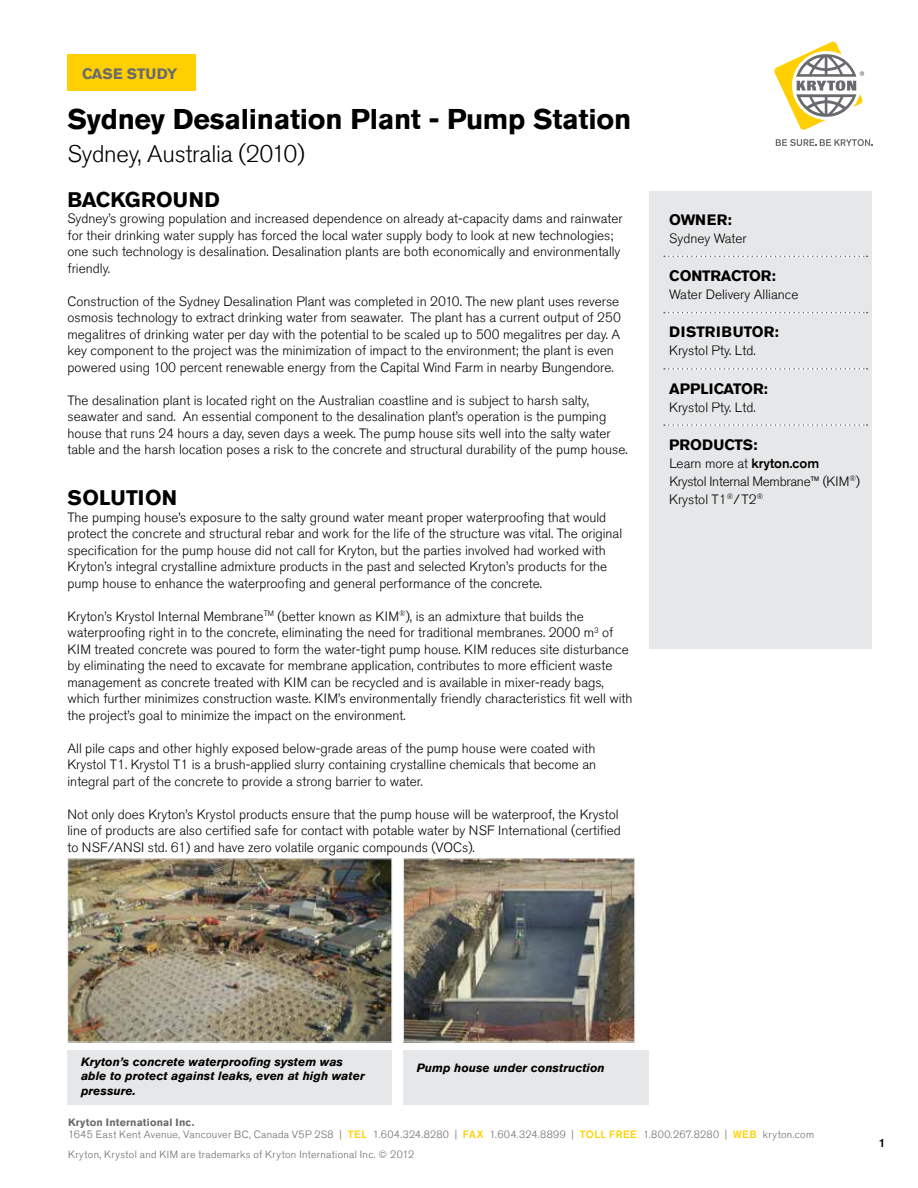
<style>
.page{position:relative;width:918px;height:1188px;background:#fff}
.page>*{position:absolute;margin:0;border:0;box-sizing:border-box;transform-origin:0 0}
.t1{font:700 28.5px "Akzidenz Grotesk Std";letter-spacing:-.01em;color:#000}
.t2{font:300 24px "Akzidenz Grotesk Std";letter-spacing:-.01em;color:#000}
.t3{font:700 21px "Akzidenz Grotesk Std";letter-spacing:.005em;color:#000}
.t4{font:700 15px "Akzidenz Grotesk Std";color:#000}
.t5{font:700 15px "Akzidenz Grotesk Std";letter-spacing:.02em;color:#000}
.t6{font:700 15px "Akzidenz Grotesk Std";letter-spacing:-.01em;color:#696a6d}
.t7{font:300 13.5px/16.5px "Akzidenz Grotesk Std";color:#000}
.t8{font:300 13.5px/18px "Akzidenz Grotesk Std";letter-spacing:-.02em;color:#000}
.t9{font:italic 700 12px/14.4px "Akzidenz Grotesk Std";color:#000}
.t10{font:500 12px "Akzidenz Grotesk Std";color:#000}
.t11{font:300 10.5px/12.6px "Akzidenz Grotesk Std";letter-spacing:.03em;color:#696a6d}
.s1{font-weight:500}
.s2{font-weight:700}
.s3{font-weight:500;color:#ffcf01}
</style>
<div class="page">
<div style="left:68px;top:54px;width:128px;height:37px;background:#ffcf01"></div>
<svg style="left:776px;top:139px;width:96px;height:7px"></svg>
<svg style="left:774px;top:41px;width:90px;height:89px"></svg>
<div style="left:650px;top:191px;width:222px;height:458px;background:#e6e7e8"></div>
<img style="left:70px;top:861px;width:320px;height:179px">
<svg style="left:664px;top:368px;width:203px;height:2px"></svg>
<svg style="left:664px;top:424px;width:203px;height:2px"></svg>
<svg style="left:664px;top:312px;width:203px;height:1px"></svg>
<svg style="left:664px;top:256px;width:203px;height:1px"></svg>
<div style="left:68px;top:1050px;width:324px;height:54px;background:#e6e7e8"></div>
<div style="left:403px;top:1050px;width:246px;height:54px;background:#e6e7e8"></div>
<img style="left:405px;top:861px;width:228px;height:179px">
<div style="left:403px;top:859px;width:232px;height:183px;border:1px solid #e6e7e8"></div>
<p class="t6" style="left:82px;top:65px;width:97px">CASE STUDY</p>
<h1 class="t1" style="left:68px;top:103px;width:565px">Sydney Desalination Plant - Pump Station</h1>
<h2 class="t2" style="left:68px;top:141px;width:239px">Sydney, Australia (2010)</h2>
<h3 class="t3" style="left:68px;top:187px;width:154px">BACKGROUND</h3>
<p class="t7" style="left:68px;top:211px;width:557px">Sydney’s growing population and increased dependence on already at-capacity dams and rainwater for their drinking water supply has forced the local water supply body to look at new technologies; one such technology is desalination. Desalination plants are both economically and environmentally friendly.</p>
<p class="t7" style="left:68px;top:293px;width:555px">Construction of the Sydney Desalination Plant was completed in 2010. The new plant uses reverse osmosis technology to extract drinking water from seawater. The plant has a current output of 250 megalitres of drinking water per day with the potential to be scaled up to 500 megalitres per day. A key component to the project was the minimization of impact to the environment; the plant is even powered using 100 percent renewable energy from the Capital Wind Farm in nearby Bungendore.</p>
<p class="t7" style="left:68px;top:392px;width:562px">The desalination plant is located right on the Australian coastline and is subject to harsh salty, seawater and sand. An essential component to the desalination plant’s operation is the pumping house that runs 24 hours a day, seven days a week. The pump house sits well into the salty water table and the harsh location poses a risk to the concrete and structural durability of the pump house.</p>
<h3 class="t3" style="left:68px;top:486px;width:111px">SOLUTION</h3>
<p class="t7" style="left:68px;top:509px;width:556px">The pumping house’s exposure to the salty ground water meant proper waterproofing that would protect the concrete and structural rebar and work for the life of the structure was vital. The original specification for the pump house did not call for Kryton, but the parties involved had worked with Kryton’s integral crystalline admixture products in the past and selected Kryton’s products for the pump house to enhance the waterproofing and general performance of the concrete.</p>
<p class="t7" style="left:68px;top:608px;width:566px">Kryton’s Krystol Internal Membrane<sup>TM</sup> (better known as KIM<sup>®</sup>), is an admixture that builds the waterproofing right in to the concrete, eliminating the need for traditional membranes. 2000 m<sup>3</sup> of KIM treated concrete was poured to form the water-tight pump house. KIM reduces site disturbance by eliminating the need to excavate for membrane application, contributes to more efficient waste management as concrete treated with KIM can be recycled and is available in mixer-ready bags, which further minimizes construction waste. KIM’s environmentally friendly characteristics fit well with the project’s goal to minimize the impact on the environment.</p>
<p class="t7" style="left:68px;top:740px;width:530px;text-align:justify">All pile caps and other highly exposed below-grade areas of the pump house were coated with Krystol T1. Krystol T1 is a brush-applied slurry containing crystalline chemicals that become an integral part of the concrete to provide a strong barrier to water.</p>
<p class="t7" style="left:68px;top:806px;width:555px">Not only does Kryton’s Krystol products ensure that the pump house will be waterproof, the Krystol line of products are also certified safe for contact with potable water by NSF International (certified to NSF/ANSI std. 61) and have zero volatile organic compounds (VOCs).</p>
<p class="t4" style="left:669px;top:211px;width:64px">OWNER:</p>
<p class="t7" style="left:669px;top:230px;width:79px">Sydney Water</p>
<p class="t4" style="left:669px;top:267px;width:108px">CONTRACTOR:</p>
<p class="t7" style="left:669px;top:286px;width:131px">Water Delivery Alliance</p>
<p class="t5" style="left:669px;top:323px;width:111px">DISTRIBUTOR:</p>
<p class="t7" style="left:669px;top:343px;width:88px">Krystol Pty. Ltd.</p>
<p class="t4" style="left:669px;top:380px;width:100px">APPLICATOR:</p>
<p class="t7" style="left:669px;top:399px;width:88px">Krystol Pty. Ltd.</p>
<p class="t4" style="left:669px;top:436px;width:90px">PRODUCTS:</p>
<p class="t8" style="left:669px;top:454px;width:192px">Learn more at <span class="s1">KRYTON.COM<br></span>Krystol Internal Membrane™ (KIM<sup>®</sup>)<br>Krystol T1<sup>®</sup>/T2<sup>®</sup></p>
<p class="t9" style="left:81px;top:1054px;width:285px">Kryton’s concrete waterproofing system was able to protect against leaks, even at high water pressure.</p>
<p class="t9" style="left:417px;top:1060px;width:190px">Pump house under construction</p>
<p class="t11" style="left:68px;top:1116px;width:748px"><span class="s2">Kryton International Inc.<br></span>1645 East Kent Avenue, Vancouver BC, Canada V5P 2S8 | <span class="s3">TEL</span> 1.604.324.8280 | <span class="s3">FAX</span> 1.604.324.8899 | <span class="s3">TOLL FREE</span> 1.800.267.8280 | <span class="s3">WEB</span> kryton.com</p>
<p class="t11" style="left:68px;top:1148px;width:348px">Kryton, Krystol and KIM are trademarks of Kryton International Inc. © 2012</p>
<p class="t10" style="left:879px;top:1135px;width:8px">1</p>
</div>
